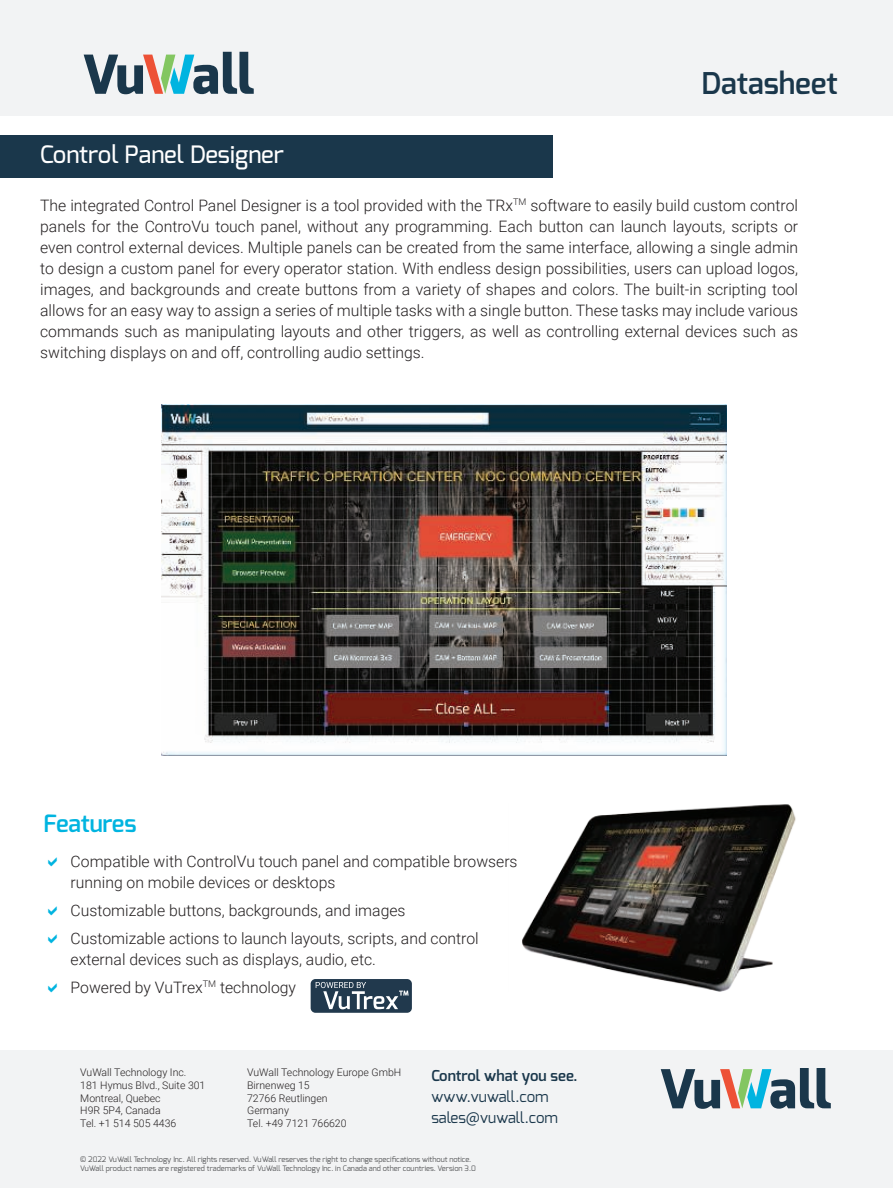
<style>
.page{position:relative;width:893px;height:1188px;background:#fff}
.page>*{position:absolute;margin:0;border:0;box-sizing:border-box;transform-origin:0 0}
.t1{font:600 30px "Exo";color:#1a374b}
.t2{font:500 24px "Exo";color:#fff}
.t3{font:600 24px "Exo";letter-spacing:-.01em;color:#00b4e0}
.t4{font:300 15.75px/21px "Roboto";color:#231f20}
.t5{font:15px/21px "Exo";color:#1a374b}
.t6{font:600 15px "Exo";color:#1a374b}
.t7{font:300 10.5px/12.6px "Roboto";color:#231f20}
.t8{font:7.5px/9px "Exo";color:#57585a}
.s1{font-family:"Noto Sans CJ Ksc"}
</style>
<div class="page">
<div style="left:0;top:1050px;width:893px;height:138px;background:#f2f3f4"></div>
<svg style="left:661px;top:1068px;width:170px;height:41px"></svg>
<div style="left:0;top:135px;width:552px;height:43px;background:#1a374b"></div>
<div style="left:0;top:0;width:893px;height:116px;background:#f2f3f4"></div>
<svg style="left:84px;top:52px;width:170px;height:42px"></svg>
<img style="left:161px;top:405px;width:565px;height:350px">
<img style="left:522px;top:804px;width:274px;height:187px">
<div style="left:311px;top:979px;width:101px;height:34px;background:#21394d;border-radius:5px"></div>
<svg style="left:316px;top:982px;width:93px;height:27px"></svg>
<h2 class="t2" style="left:40px;top:144px;width:245px">Control Panel Designer</h2>
<h1 class="t1" style="left:701px;top:71px;width:138px">Datasheet</h1>
<p class="t4" style="left:40px;top:196px;width:759px;text-align:justify">The integrated Control Panel Designer is a tool provided with the TRx<sup>TM</sup> software to easily build custom control panels for the ControVu touch panel, without any programming. Each button can launch layouts, scripts or even control external devices. Multiple panels can be created from the same interface, allowing a single admin to design a custom panel for every operator station. With endless design possibilities, users can upload logos, images, and backgrounds and create buttons from a variety of shapes and colors. The built-in scripting tool allows for an easy way to assign a series of multiple tasks with a single button. These tasks may include various commands such as manipulating layouts and other triggers, as well as controlling external devices such as switching displays on and off, controlling audio settings.</p>
<h2 class="t3" style="left:44px;top:808px;width:94px">Features</h2>
<p class="t4" style="left:71px;top:852px;width:448px">Compatible with ControlVu touch panel and compatible browsers running on mobile devices or desktops</p>
<p class="t4" style="left:71px;top:898px;width:410px;line-height:27.8px">Customizable buttons, backgrounds, and images<br>Customizable actions to launch layouts, scripts, and control</p>
<p class="t4" style="left:71px;top:947px;width:307px;line-height:27.8px">external devices such as displays, audio, etc.<br>Powered by VuTrex<sup>TM</sup> technology</p>
<p class="t7" style="left:80px;top:1067px;width:127px">VuWall Technology Inc.<br>181 Hymus Blvd., Suite 301<br>Montreal, Quebec<br>H9R 5P4, Canada<br>Tel. +1 514 505 4436</p>
<p class="t6" style="left:431px;top:1065px;width:148px">Control what you see.</p>
<p class="t7" style="left:247px;top:1067px;width:156px">VuWall Technology Europe GmbH<br>Birnenweg 15<br>72766 Reutlingen<br>Germany<br>Tel. +49 7121 766620</p>
<p class="t5" style="left:431px;top:1086px;width:128px">www.vuwall.com sales<span class="s1">@</span>vuwall.com</p>
<p class="t8" style="left:80px;top:1155px;width:397px">© 2022 VuWall Technology Inc. All rights reserved. VuWall reserves the right to change specifications without notice.<br>VuWall product names are registered trademarks of VuWall Technology Inc. in Canada and other countries. Version 3.0</p>
</div>
